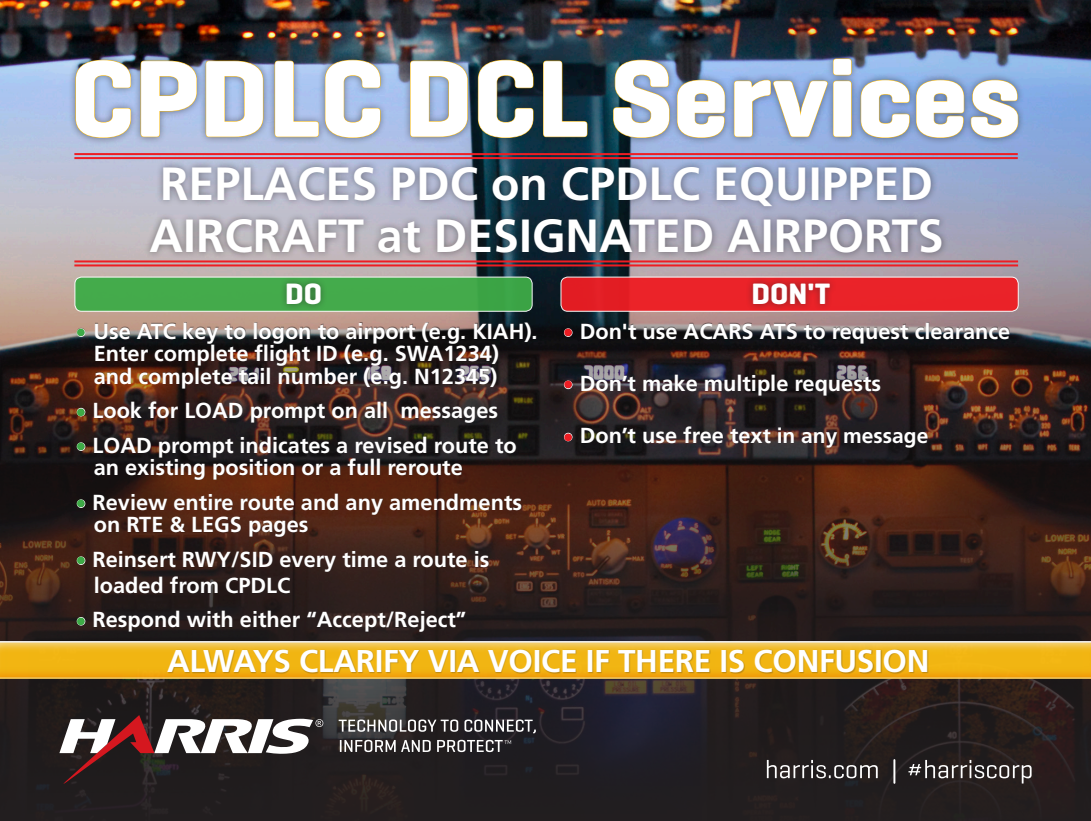
<style>
.page{position:relative;width:1091px;height:821px;background:#fff}
.page>*{position:absolute;margin:0;border:0;box-sizing:border-box;transform-origin:0 0}
.t1{font:700 111px "Geogrotesque";color:#fff}
.t2{font:700 46.5px "Frutiger LT Std";color:#fff}
.t3{font:700 31.5px "Frutiger LT Std";letter-spacing:-.01em;color:#fff}
.t4{font:700 30px "Geogrotesque";color:#fff}
.t5{font:700 21.75px "Frutiger LT Std";color:#fff}
.s1{color:#3eab47}
.s2{color:#ee1d23}
.s3{font-size:21px}
</style>
<div class="page">
<img style="left:0;top:0;width:1091px;height:821px">
<div style="left:67px;top:51px;width:958px;height:95px;background:#231f20;opacity:.5"></div>
<svg style="left:75px;top:59px;width:56px;height:79px;background:#868e9a"></svg>
<svg style="left:140px;top:60px;width:57px;height:77px;background:#858d9b"></svg>
<svg style="left:205px;top:60px;width:59px;height:77px;background:#828994"></svg>
<svg style="left:274px;top:60px;width:45px;height:77px;background:#8e99ac"></svg>
<svg style="left:325px;top:59px;width:56px;height:79px;background:#86909f"></svg>
<svg style="left:410px;top:60px;width:58px;height:77px;background:#818a96"></svg>
<svg style="left:478px;top:59px;width:56px;height:79px;background:#2c3b38"></svg>
<svg style="left:543px;top:60px;width:45px;height:77px;background:#1f2d2c"></svg>
<img style="left:613px;top:59px;width:57px;height:79px">
<svg style="left:677px;top:79px;width:48px;height:59px;background:#77808d"></svg>
<svg style="left:734px;top:58px;width:118px;height:79px;background:#8193af"></svg>
<svg style="left:860px;top:79px;width:50px;height:59px;background:#788699"></svg>
<svg style="left:916px;top:79px;width:48px;height:59px;background:#727e8d"></svg>
<svg style="left:970px;top:79px;width:48px;height:59px;background:#748192"></svg>
<div style="left:143px;top:159px;width:806px;height:101px;background:#231f20;opacity:.5"></div>
<hr style="left:74px;top:153px;width:944px;height:2px;background:#ee1d23">
<hr style="left:74px;top:157px;width:944px;height:2px;background:#ee1d23">
<hr style="left:74px;top:260px;width:944px;height:2px;background:#ee1d23">
<hr style="left:74px;top:264px;width:944px;height:2px;background:#ee1d23">
<div style="left:564px;top:322px;width:445px;height:126px;background:#231f20;opacity:.5"></div>
<div style="left:564px;top:328px;width:8px;height:9px;border:1px solid #fff;border-radius:50%"></div>
<div style="left:564px;top:381px;width:8px;height:8px;border:1px solid #fff;border-radius:50%"></div>
<div style="left:564px;top:433px;width:8px;height:8px;border:1px solid #fff;border-radius:50%"></div>
<div style="left:77px;top:322px;width:459px;height:310px;background:#231f20;opacity:.5"></div>
<div style="left:77px;top:328px;width:8px;height:9px;border:1px solid #fff;border-radius:50%"></div>
<div style="left:77px;top:408px;width:8px;height:8px;border:1px solid #fff;border-radius:50%"></div>
<div style="left:77px;top:442px;width:8px;height:9px;border:1px solid #fff;border-radius:50%"></div>
<div style="left:77px;top:499px;width:8px;height:9px;border:1px solid #fff;border-radius:50%"></div>
<div style="left:77px;top:556px;width:8px;height:9px;border:1px solid #fff;border-radius:50%"></div>
<div style="left:77px;top:617px;width:8px;height:8px;border:1px solid #fff;border-radius:50%"></div>
<div style="left:75px;top:277px;width:457px;height:34px;background:#3eab47;border-radius:7px"></div>
<div style="left:75px;top:277px;width:457px;height:35px;border:1px solid #fff;border-radius:7px"></div>
<div style="left:279px;top:276px;width:49px;height:36px;background:#231f20;opacity:.5"></div>
<div style="left:561px;top:277px;width:457px;height:34px;background:#ee1d23;border-radius:7px"></div>
<div style="left:561px;top:277px;width:457px;height:35px;border:1px solid #fff;border-radius:7px"></div>
<div style="left:745px;top:276px;width:92px;height:36px;background:#231f20;opacity:.5"></div>
<svg style="left:339px;top:719px;width:119px;height:13px"></svg>
<svg style="left:464px;top:719px;width:72px;height:14px"></svg>
<svg style="left:340px;top:740px;width:91px;height:12px"></svg>
<svg style="left:437px;top:740px;width:74px;height:12px"></svg>
<svg style="left:59px;top:715px;width:264px;height:69px"></svg>
<svg style="left:908px;top:760px;width:123px;height:23px;background:#4e4848"></svg>
<svg style="left:767px;top:760px;width:111px;height:18px;background:#555152"></svg>
<hr style="left:893px;top:760px;width:2px;height:23px;background:#fff">
<div style="left:0;top:636px;width:1091px;height:43px;background:#fff;opacity:.75"></div>
<div style="left:0;top:637px;width:1091px;height:42px;background:#fdbe12;opacity:.75"></div>
<div style="left:168px;top:649px;width:760px;height:25px;background:#231f20;opacity:.25"></div>
<p class="t1" style="left:70px;top:30px;width:952px">CPDLC DCL Services</p>
<p class="t2" style="left:160px;top:156px;width:774px">REPLACES PDC on CPDLC EQUIPPED</p>
<p class="t2" style="left:150px;top:209px;width:795px">AIRCRAFT at DESIGNATED AIRPORTS</p>
<p class="t4" style="left:285px;top:275px;width:38px">DO</p>
<p class="t4" style="left:751px;top:275px;width:80px">DON'T</p>
<p class="t5" style="left:76px;top:318px;width:463px"><span class="s1">•</span> Use ATC key to logon to airport (e.g. KIAH).</p>
<p class="t5" style="left:94px;top:341px;width:407px">Enter complete flight ID (e.g. SWA1234)</p>
<p class="t5" style="left:94px;top:363px;width:405px">and complete tail number (e.g. N12345)</p>
<p class="t5" style="left:76px;top:398px;width:424px"><span class="s1">•</span> Look for LOAD prompt on all messages</p>
<p class="t5" style="left:76px;top:432px;width:443px"><span class="s1">•</span> LOAD prompt indicates a revised route to</p>
<p class="t5" style="left:94px;top:455px;width:371px">an existing position or a full reroute</p>
<p class="t5" style="left:76px;top:489px;width:448px"><span class="s1">•</span> Review entire route and any amendments</p>
<p class="t5" style="left:94px;top:512px;width:216px">on RTE &amp; LEGS pages</p>
<p class="t5" style="left:76px;top:546px;width:415px"><span class="s1">•</span> Reinsert RWY/SID every time a route is</p>
<p class="t5" style="left:94px;top:572px;width:198px">loaded from CPDLC</p>
<p class="t5" style="left:76px;top:607px;width:392px"><span class="s1">•</span> Respond with either “Accept/Reject”</p>
<p class="t5" style="left:563px;top:318px;width:449px"><span class="s2">•</span> Don't use ACARS ATS to request clearance</p>
<p class="t5" style="left:563px;top:370px;width:320px"><span class="s2">•</span> Don’t make multiple requests</p>
<p class="t5" style="left:563px;top:423px;width:367px"><span class="s2">•</span> Don’t use free tex<span class="s3">t in any message</span></p>
<p class="t3" style="left:167px;top:642px;width:764px">ALWAYS CLARIFY VIA VOICE IF THERE IS CONFUSION</p>
</div>
